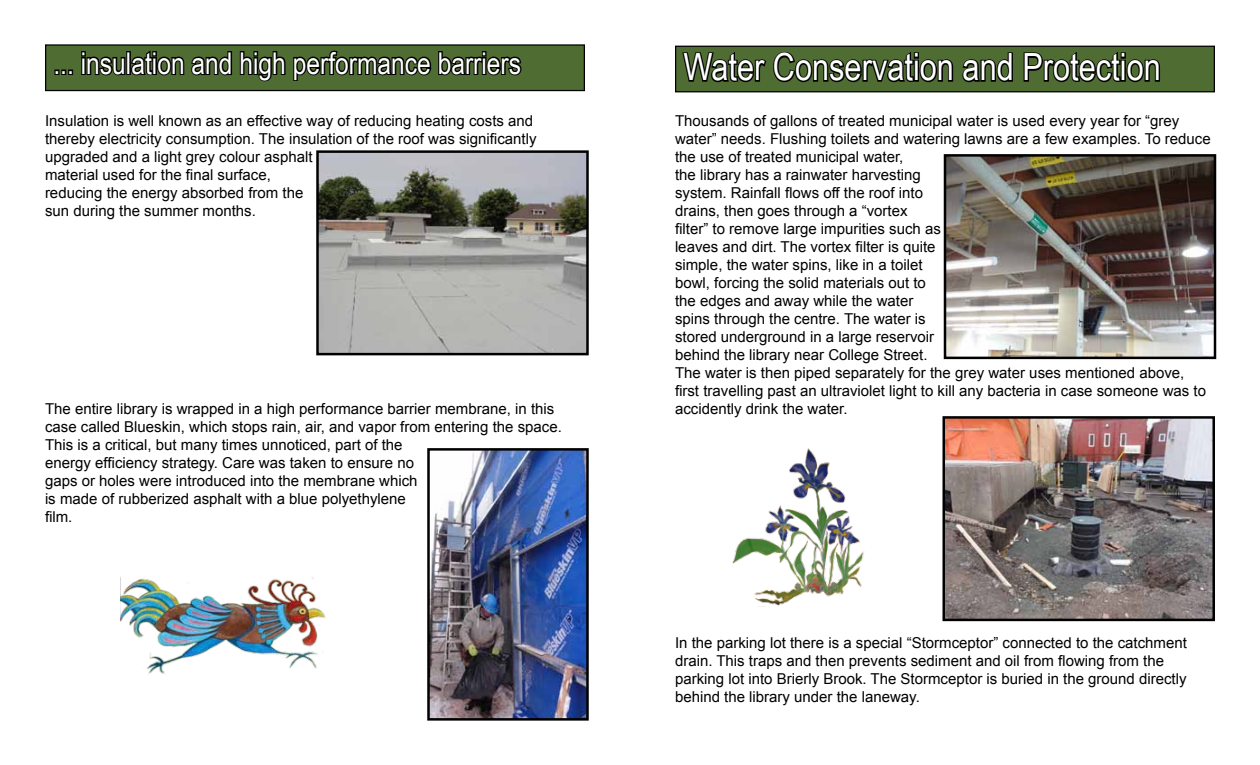
<style>
.page{position:relative;width:1260px;height:765px;background:#fff}
.page>*{position:absolute;margin:0;border:0;box-sizing:border-box;transform-origin:0 0}
.t1{font:37.5px "Arial Narrow";color:#fff}
.t2{font:30px "Arial Narrow";color:#fff}
.t3{font:15px/18px "Arial";color:#000}
</style>
<div class="page">
<div style="left:46px;top:45px;width:538px;height:46px;background:#4f6c32"></div>
<div style="left:45px;top:44px;width:540px;height:47px;border:1px solid #000"></div>
<svg style="left:54px;top:70px;width:19px;height:5px"></svg>
<svg style="left:81px;top:50px;width:151px;height:26px"></svg>
<svg style="left:239px;top:50px;width:283px;height:32px"></svg>
<img style="left:319px;top:153px;width:267px;height:199px">
<div style="left:316px;top:150px;width:273px;height:205px;border:2px solid #000"></div>
<img style="left:430px;top:451px;width:156px;height:267px">
<div style="left:427px;top:448px;width:162px;height:273px;border:2px solid #000"></div>
<img style="left:121px;top:577px;width:206px;height:97px">
<div style="left:676px;top:46px;width:538px;height:46px;background:#4f6c32"></div>
<div style="left:675px;top:46px;width:540px;height:46px;border:1px solid #000"></div>
<svg style="left:681px;top:45px;width:273px;height:48px"></svg>
<svg style="left:962px;top:52px;width:51px;height:31px"></svg>
<svg style="left:1023px;top:52px;width:137px;height:31px"></svg>
<img style="left:947px;top:157px;width:266px;height:199px">
<div style="left:944px;top:154px;width:272px;height:205px;border:2px solid #000"></div>
<img style="left:945px;top:419px;width:267px;height:199px">
<div style="left:942px;top:416px;width:273px;height:205px;border:2px solid #000"></div>
<img style="left:733px;top:448px;width:132px;height:159px">
<h2 class="t2" style="left:53px;top:41px;width:469px">... insulation and high performance barriers</h2>
<p class="t3" style="left:45px;top:112px;width:493px">Insulation is well known as an effective way of reducing heating costs and thereby electricity consumption. The insulation of the roof was significantly upgraded and a light grey colour asphalt<br>material used for the final surface,<br>reducing the energy absorbed from the<br>sun during the summer months.</p>
<p class="t3" style="left:45px;top:400px;width:518px">The entire library is wrapped in a high performance barrier membrane, in this case called Blueskin, which stops rain, air, and vapor from entering the space.<br>This is a critical, but many times unnoticed, part of the<br>energy efficiency strategy. Care was taken to ensure no<br>gaps or holes were introduced into the membrane which<br>is made of rubberized asphalt with a blue polyethylene<br>film.</p>
<h1 class="t1" style="left:683px;top:40px;width:479px">Water Conservation and Protection</h1>
<p class="t3" style="left:675px;top:112px;width:537px">Thousands of gallons of treated municipal water is used every year for “grey water” needs. Flushing toilets and watering lawns are a few examples. To reduce the use of treated municipal water,<br>the library has a rainwater harvesting<br>system. Rainfall flows off the roof into<br>drains, then goes through a “vortex<br>filter” to remove large impurities such as<br>leaves and dirt. The vortex filter is quite<br>simple, the water spins, like in a toilet<br>bowl, forcing the solid materials out to<br>the edges and away while the water<br>spins through the centre. The water is<br>stored underground in a large reservoir<br>behind the library near College Street.<br>The water is then piped separately for the grey water uses mentioned above, first travelling past an ultraviolet light to kill any bacteria in case someone was to accidently drink the water.</p>
<p class="t3" style="left:675px;top:634px;width:513px">In the parking lot there is a special “Stormceptor” connected to the catchment drain. This traps and then prevents sediment and oil from flowing from the parking lot into Brierly Brook. The Stormceptor is buried in the ground directly behind the library under the laneway.</p>
</div>
